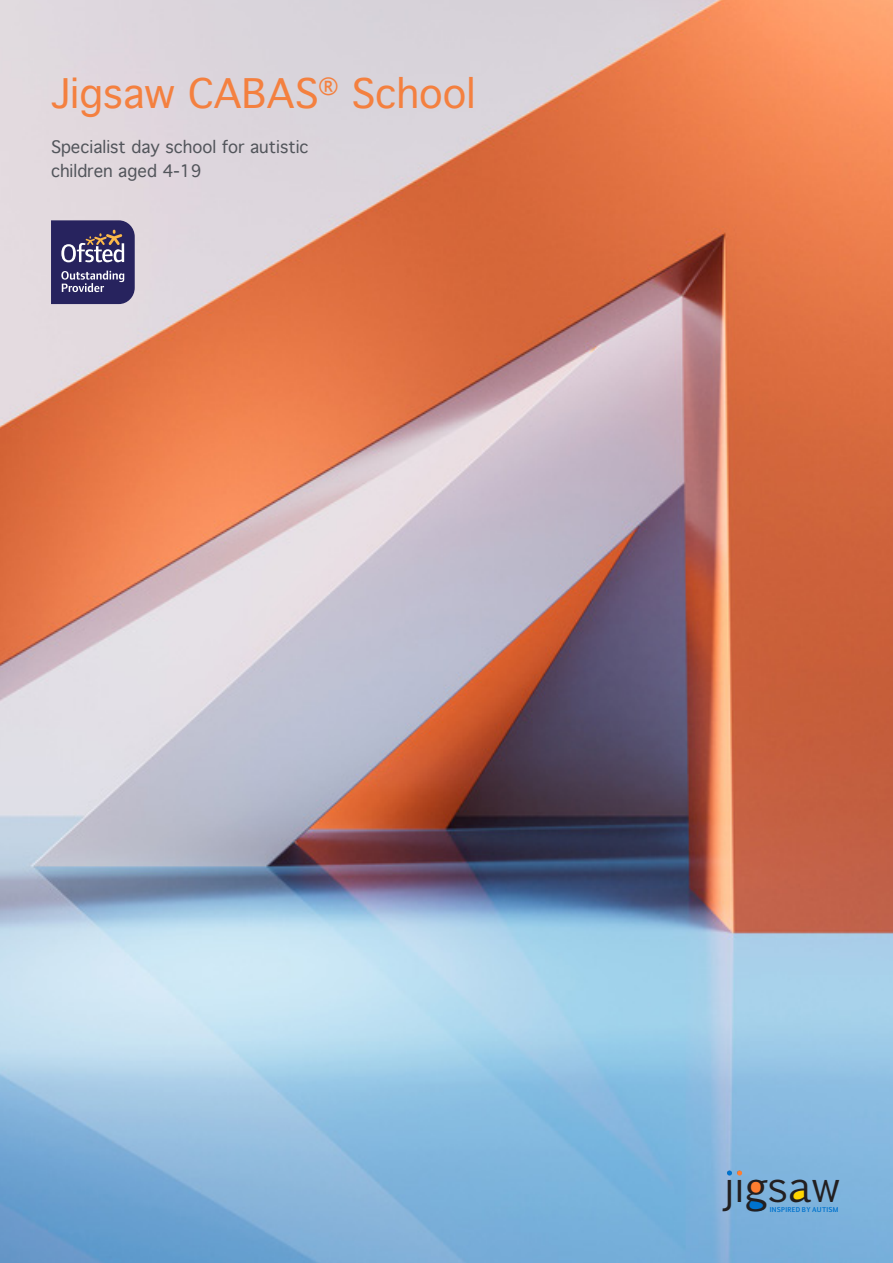
<style>
.page{position:relative;width:893px;height:1263px;background:#fff}
.page>*{position:absolute;margin:0;border:0;box-sizing:border-box;transform-origin:0 0}
.t1{font:41.85px "Euphemia UCAS";color:#231f20}
.t2{font:39px "Geneva";color:#f4803f}
.t3{font:16.5px/24px "Geneva";color:#52555b}
.t4{font:700 6.45px "Euphemia UCAS";letter-spacing:.04em;color:#0073ce}
</style>
<div class="page">
<img style="left:0;top:0;width:893px;height:1263px">
<div style="left:750px;top:1181px;width:13px;height:13px;background:#ff7e30;border-radius:50%"></div>
<svg style="left:791px;top:1190px;width:16px;height:13px"></svg>
<div style="left:748px;top:1200px;width:17px;height:11px;background:#0073ce;border-radius:50%"></div>
<div style="left:748px;top:1200px;width:17px;height:11px;border:1px solid #0073ce;border-radius:50%"></div>
<svg style="left:727px;top:1170px;width:15px;height:5px"></svg>
<svg style="left:51px;top:220px;width:84px;height:84px;background:#494473"></svg>
<p class="t2" style="left:51px;top:72px;width:426px">Jigsaw CABAS<sup>®</sup> School</p>
<p class="t3" style="left:51px;top:136px;width:259px">Specialist day school for autistic children aged 4-19</p>
<p class="t1" style="left:725px;top:1156px;width:117px">jigsaw</p>
<p class="t4" style="left:770px;top:1204px;width:70px">INSPIRED BY AUTISM</p>
</div>
